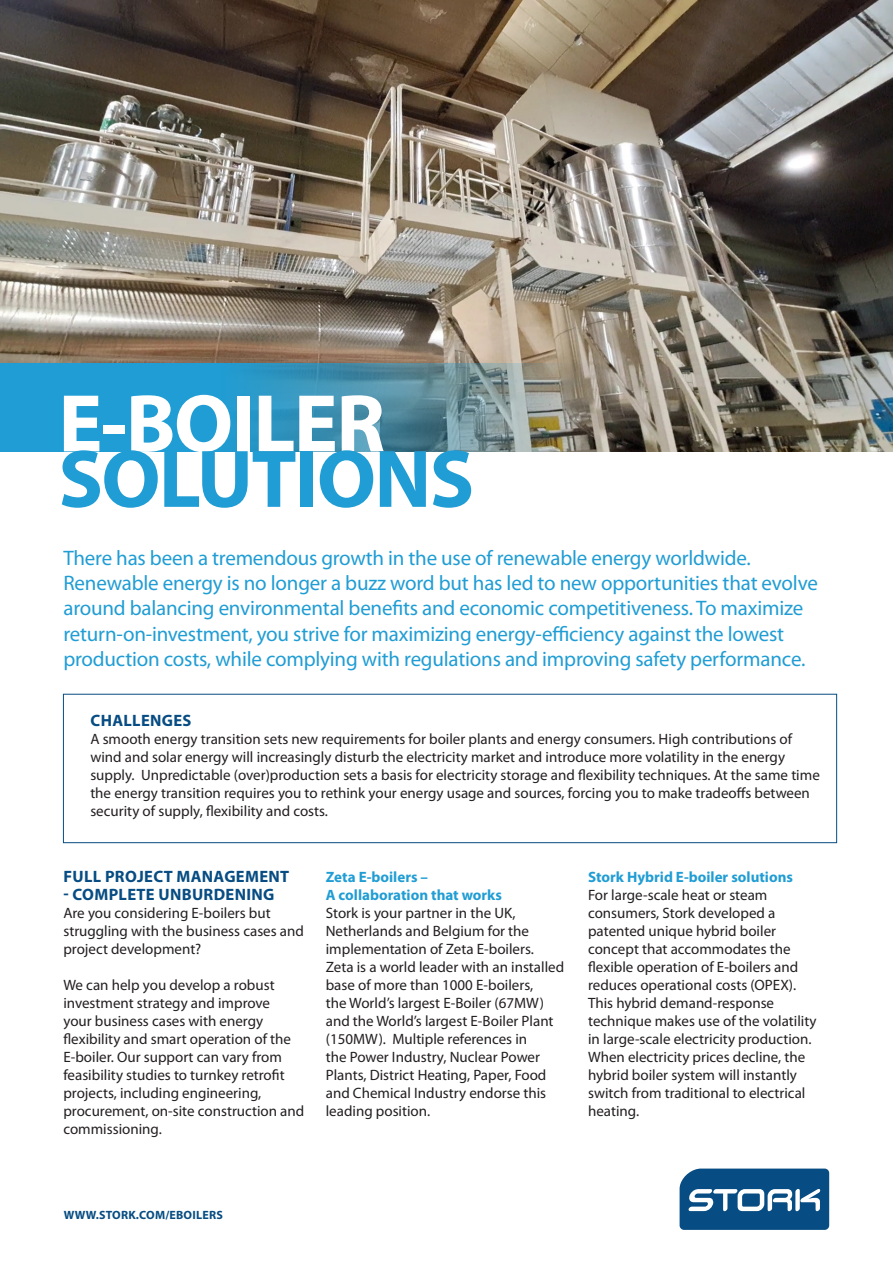
<style>
.page{position:relative;width:893px;height:1263px;background:#fff}
.page>*{position:absolute;margin:0;border:0;box-sizing:border-box;transform-origin:0 0}
.t1{font:700 82.5px "Myriad Pro";letter-spacing:-.02em;color:#209dd4}
.t2{font:700 82.5px "Myriad Pro";letter-spacing:-.02em;color:#fff}
.t3{font:21px/25.2px "Myriad Pro";letter-spacing:-.01em;color:#209dd4}
.t4{font:700 16.5px "Myriad Pro";letter-spacing:.02em;color:#074c82}
.t5{font:15px/18px "Myriad Pro";color:#231f20}
.t6{font:700 15px "Myriad Pro";color:#209dd4}
.t7{font:700 12px "Myriad Pro";letter-spacing:.02em;color:#074c82}
</style>
<div class="page">
<img style="left:0;top:0;width:893px;height:362px">
<div style="left:63px;top:694px;width:774px;height:149px;border:1px solid #074c82"></div>
<img style="left:0;top:362px;width:893px;height:89px">
<svg style="left:680px;top:1168px;width:149px;height:62px;background:#316b97"></svg>
<p class="t2" style="left:58px;top:370px;width:328px">E-BOILER</p>
<p class="t1" style="left:58px;top:425px;width:417px">SOLUTIONS</p>
<p class="t3" style="left:63px;top:545px;width:756px">There has been a tremendous growth in the use of renewable energy worldwide.<br>Renewable energy is no longer a buzz word but has led to new opportunities that evolve around balancing environmental benefits and economic competitiveness. To maximize return-on-investment, you strive for maximizing energy-efficiency against the lowest production costs, while complying with regulations and improving safety performance.</p>
<p class="t4" style="left:91px;top:709px;width:103px">CHALLENGES</p>
<p class="t5" style="left:90px;top:729px;width:731px">A smooth energy transition sets new requirements for boiler plants and energy consumers. High contributions of wind and solar energy will increasingly disturb the electricity market and introduce more volatility in the energy supply. Unpredictable (over)production sets a basis for electricity storage and flexibility techniques. At the same time the energy transition requires you to rethink your energy usage and sources, forcing you to make tradeoffs between security of supply, flexibility and costs.</p>
<p class="t4" style="left:64px;top:866px;width:227px">FULL PROJECT MANAGEMENT</p>
<p class="t4" style="left:64px;top:884px;width:212px">- COMPLETE UNBURDENING</p>
<p class="t5" style="left:63px;top:904px;width:242px">Are you considering E-boilers but struggling with the business cases and project development?</p>
<p class="t5" style="left:63px;top:976px;width:242px">We can help you develop a robust investment strategy and improve<br>your business cases with energy flexibility and smart operation of the E-boiler. Our support can vary from feasibility studies to turnkey retrofit projects, including engineering, procurement, on-site construction and commissioning.</p>
<p class="t6" style="left:326px;top:867px;width:104px">Zeta E-boilers –</p>
<p class="t6" style="left:326px;top:885px;width:178px">A collaboration that works</p>
<p class="t5" style="left:326px;top:904px;width:240px">Stork is your partner in the UK, Netherlands and Belgium for the implementation of Zeta E-boilers.<br>Zeta is a world leader with an installed base of more than 1000 E-boilers,<br>the World’s largest E-Boiler (67MW) and the World’s largest E-Boiler Plant (150MW). Multiple references in<br>the Power Industry, Nuclear Power Plants, District Heating, Paper, Food and Chemical Industry endorse this leading position.</p>
<p class="t6" style="left:588px;top:867px;width:206px">Stork Hybrid E-boiler solutions</p>
<p class="t5" style="left:588px;top:886px;width:230px">For large-scale heat or steam consumers, Stork developed a patented unique hybrid boiler concept that accommodates the flexible operation of E-boilers and reduces operational costs (OPEX).<br>This hybrid demand-response technique makes use of the volatility in large-scale electricity production.<br>When electricity prices decline, the hybrid boiler system will instantly switch from traditional to electrical heating.</p>
<p class="t7" style="left:64px;top:1207px;width:161px">WWW.STORK.COM/EBOILERS</p>
</div>
